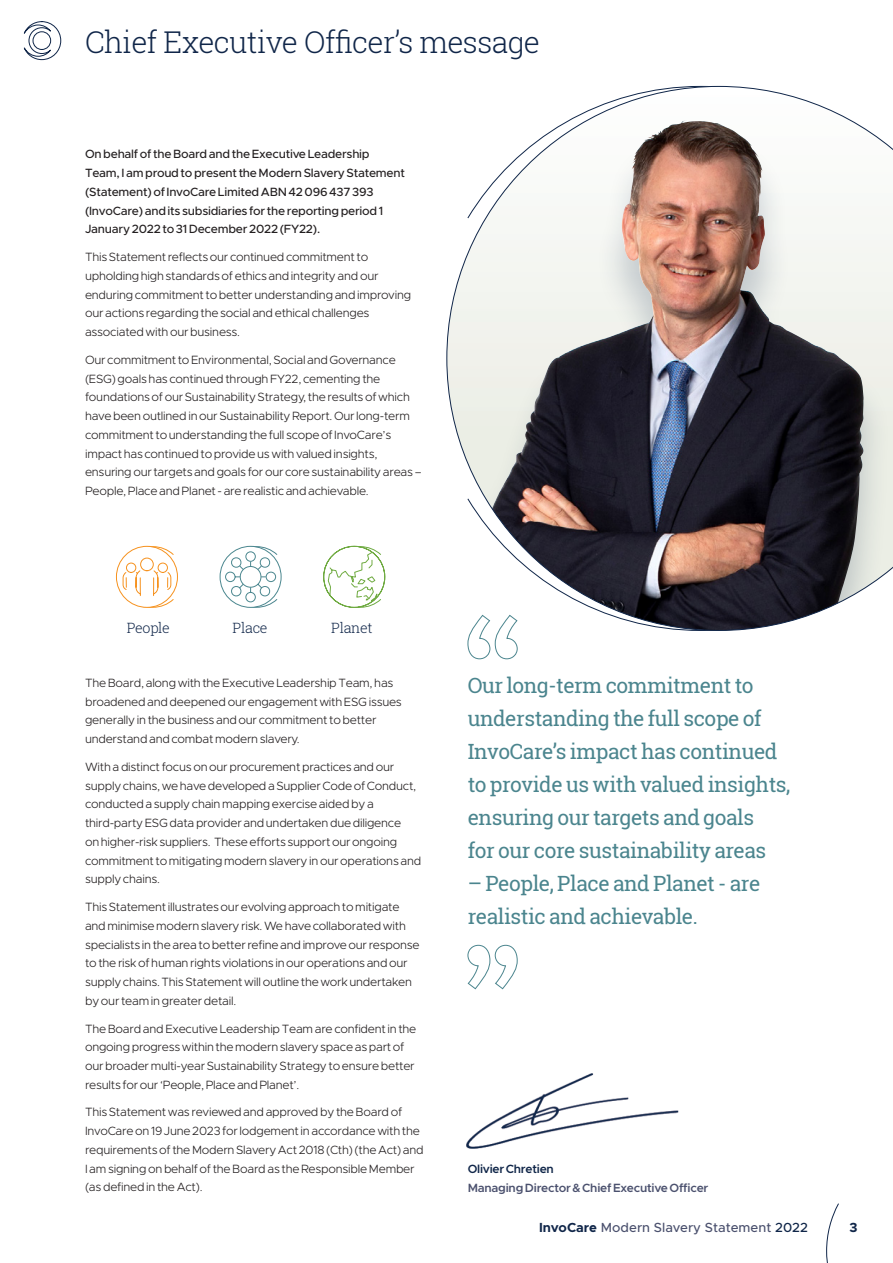
<style>
.page{position:relative;width:893px;height:1263px;background:#fff}
.page>*{position:absolute;margin:0;border:0;box-sizing:border-box;transform-origin:0 0}
.ivc22_-_page_header{font:300 30px "Roboto Slab";letter-spacing:-.02em;color:#102649}
.ivc22_-_PullQuote{font:21px/33px "Roboto Slab";letter-spacing:-.02em;color:#4b858e}
.ivc22_-_PullQuote-2{font:300 14.25px "Roboto Slab";letter-spacing:-.02em;color:#102649}
.t1{font:500 13.2px "Metropolis";color:#4b516e}
.t2{font:700 13.2px "Metropolis";color:#102649}
.ivc22_-_body{font:300 12px/18.8px "Metropolis";letter-spacing:-.02em;color:#231f20}
.ivc22_-_body-2{font:500 12px/18.8px "Metropolis";letter-spacing:-.02em;color:#231f20}
.ivc22_-_body-3{font:600 12px/18.8px "Metropolis";letter-spacing:-.02em;color:#4b516e}
.s1{color:#102649}
.s2{font-weight:700;color:#102649}
</style>
<div class="page">
<svg style="left:826px;top:1203px;width:13px;height:60px"></svg>
<svg style="left:24px;top:21px;width:37px;height:39px"></svg>
<img style="left:466px;top:1073px;width:213px;height:76px">
<svg style="left:446px;top:86px;width:447px;height:545px"></svg>
<svg style="left:323px;top:546px;width:62px;height:62px"></svg>
<svg style="left:220px;top:547px;width:61px;height:60px"></svg>
<svg style="left:225px;top:546px;width:53px;height:62px"></svg>
<svg style="left:122px;top:546px;width:52px;height:62px"></svg>
<svg style="left:468px;top:945px;width:50px;height:44px"></svg>
<svg style="left:468px;top:615px;width:50px;height:44px"></svg>
<p class="ivc22_-_page_header" style="left:85px;top:21px;width:456px">Chief Executive Officer’s message</p>
<p class="ivc22_-_body-2" style="left:85px;top:145px;width:321px">On behalf of the Board and the Executive Leadership Team, I am proud to present the Modern Slavery Statement (Statement) of InvoCare Limited ABN 42 096 437 393 (InvoCare) and its subsidiaries for the reporting period 1<br>January 2022 to 31 December 2022 (FY22).</p>
<p class="ivc22_-_body" style="left:85px;top:248px;width:328px">This Statement reflects our continued commitment to upholding high standards of ethics and integrity and our enduring commitment to better understanding and improving our actions regarding the social and ethical challenges associated with our business.</p>
<p class="ivc22_-_body" style="left:85px;top:350px;width:338px">Our commitment to Environmental, Social and Governance (ESG) goals has continued through FY22, cementing the foundations of our Sustainability Strategy, the results of which have been outlined in our Sustainability Report. Our long-term commitment to understanding the full scope of InvoCare’s impact has continued to provide us with valued insights, ensuring our targets and goals for our core sustainability areas – People, Place and Planet - are realistic and achievable.</p>
<p class="ivc22_-_PullQuote-2" style="left:127px;top:618px;width:45px">People</p>
<p class="ivc22_-_PullQuote-2" style="left:233px;top:618px;width:37px">Place</p>
<p class="ivc22_-_PullQuote-2" style="left:331px;top:618px;width:43px">Planet</p>
<p class="ivc22_-_body" style="left:85px;top:673px;width:318px">The Board, along with the Executive Leadership Team, has broadened and deepened our engagement with ESG issues generally in the business and our commitment to better understand and combat modern slavery.</p>
<p class="ivc22_-_body" style="left:85px;top:757px;width:338px">With a distinct focus on our procurement practices and our supply chains, we have developed a Supplier Code of Conduct, conducted a supply chain mapping exercise aided by a third-party ESG data provider and undertaken due diligence<br>on higher-risk suppliers. These efforts support our ongoing commitment to mitigating modern slavery in our operations and supply chains.</p>
<p class="ivc22_-_body" style="left:85px;top:897px;width:336px">This Statement illustrates our evolving approach to mitigate and minimise modern slavery risk. We have collaborated with specialists in the area to better refine and improve our response to the risk of human rights violations in our operations and our supply chains. This Statement will outline the work undertaken by our team in greater detail.</p>
<p class="ivc22_-_body" style="left:85px;top:1019px;width:333px">The Board and Executive Leadership Team are confident in the ongoing progress within the modern slavery space as part of our broader multi-year Sustainability Strategy to ensure better results for our ‘People, Place and Planet’.</p>
<p class="ivc22_-_body" style="left:85px;top:1103px;width:340px">This Statement was reviewed and approved by the Board of InvoCare on 19 June 2023 for lodgement in accordance with the requirements of the Modern Slavery Act 2018 (Cth) (the Act) and I am signing on behalf of the Board as the Responsible Member (as defined in the Act).</p>
<p class="ivc22_-_PullQuote" style="left:468px;top:669px;width:324px">Our long-term commitment to understanding the full scope of<br>InvoCare’s impact has continued to provide us with valued insights, ensuring our targets and goals<br>for our core sustainability areas</p>
<p class="ivc22_-_PullQuote" style="left:468px;top:867px;width:294px">– People, Place and Planet - are realistic and achievable.</p>
<p class="ivc22_-_body-3" style="left:468px;top:1160px;width:242px"><span class="s1">Olivier Chretien<br></span>Managing Director &amp; Chief Executive Officer</p>
<p class="t1" style="left:539px;top:1219px;width:270px"><span class="s2">InvoCare</span> Modern Slavery Statement <span class="s1">2022</span></p>
<p class="t2" style="left:849px;top:1219px;width:10px">3</p>
</div>
